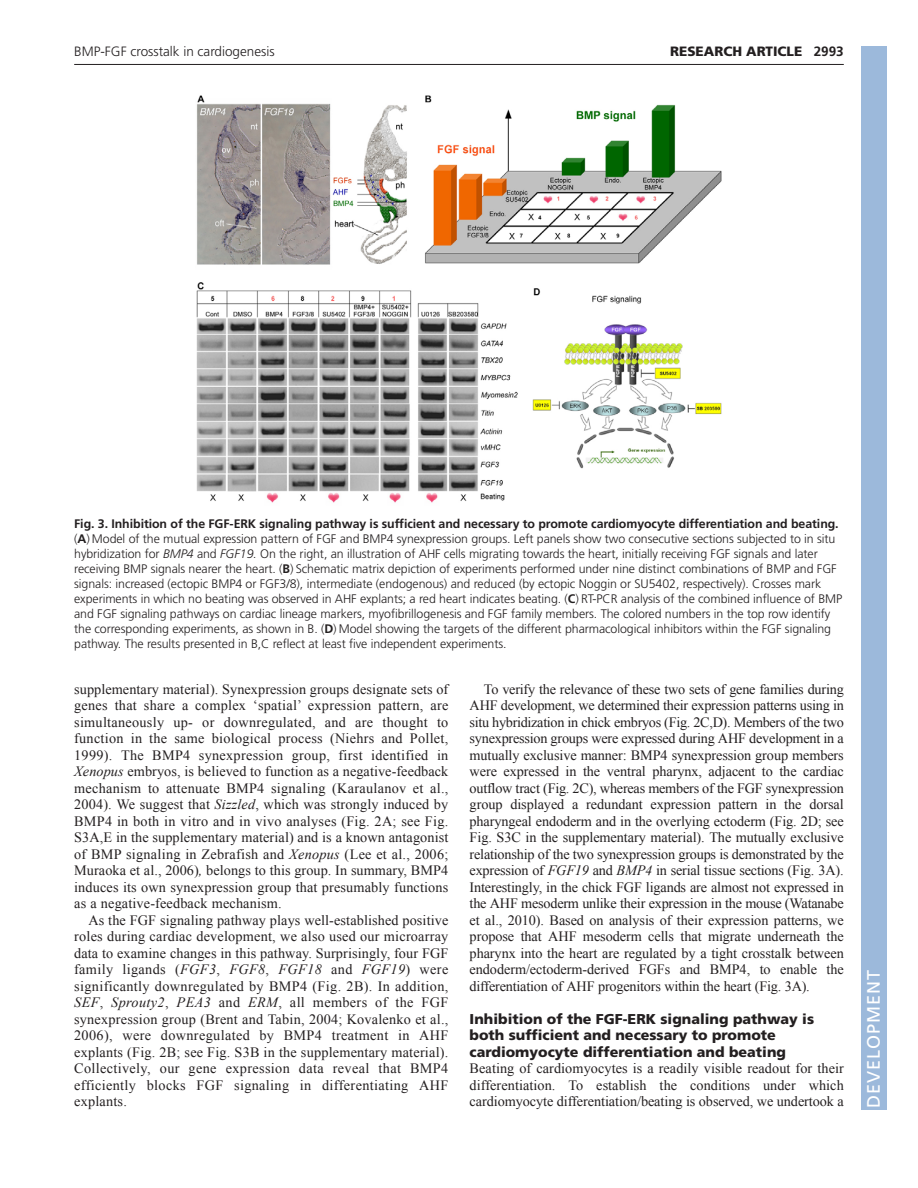
<style>
.page{position:relative;width:918px;height:1188px;background:#fff}
.page>*{position:absolute;margin:0;border:0;box-sizing:border-box;transform-origin:0 0}
.t1{font:18px "Frutiger LT Std";letter-spacing:.055em;color:#fff}
.t2{font:14.25px/16.5px "Times New Roman";color:#231f20;text-align:justify}
.t3{font:900 14.25px/16.5px "Frutiger LT Std";color:#231f20}
.t4{font:300 13.5px "Frutiger LT Std";color:#231f20}
.t5{font:900 13.5px "Frutiger LT Std";color:#231f20}
.t6{font:300 12.3px/15px "Frutiger LT Std";letter-spacing:-.005em;color:#231f20}
.s1{font-weight:700}
.s2{font-style:italic}
</style>
<div class="page">
<hr style="left:74px;top:64px;width:770px;height:1px;background:#231f20">
<img style="left:196px;top:95px;width:526px;height:408px">
<div style="left:861px;top:46px;width:25px;height:1064px;background:#9cb9db"></div>
<p class="t4" style="left:74px;top:46px;width:202px">BMP-FGF crosstalk in cardiogenesis</p>
<p class="t5" style="left:670px;top:46px;width:175px">RESEARCH ARTICLE <span class="s1">2993</span></p>
<p class="t6" style="left:74px;top:517px;width:770px"><span class="s1">Fig. 3. Inhibition of the FGF-ERK signaling pathway is sufficient and necessary to promote cardiomyocyte differentiation and beating. </span>(<span class="s1">A</span>) Model of the mutual expression pattern of FGF and BMP4 synexpression groups. Left panels show two consecutive sections subjected to in situ hybridization for <span class="s2">BMP4</span> and <span class="s2">FGF19.</span> On the right, an illustration of AHF cells migrating towards the heart, initially receiving FGF signals and later receiving BMP signals nearer the heart. (<span class="s1">B</span>) Schematic matrix depiction of experiments performed under nine distinct combinations of BMP and FGF signals: increased (ectopic BMP4 or FGF3/8), intermediate (endogenous) and reduced (by ectopic Noggin or SU5402, respectively). Crosses mark experiments in which no beating was observed in AHF explants; a red heart indicates beating. (<span class="s1">C</span>) RT-PCR analysis of the combined influence of BMP and FGF signaling pathways on cardiac lineage markers, myofibrillogenesis and FGF family members. The colored numbers in the top row identify the corresponding experiments, as shown in B. (<span class="s1">D</span>) Model showing the targets of the different pharmacological inhibitors within the FGF signaling pathway. The results presented in B,C reflect at least five independent experiments.</p>
<p class="t2" style="left:74px;top:681px;width:376px">supplementary material). Synexpression groups designate sets of genes that share a complex ‘spatial’ expression pattern, are simultaneously up- or downregulated, and are thought to function in the same biological process (Niehrs and Pollet, 1999). The BMP4 synexpression group, first identified in <span class="s2">Xenopus</span> embryos, is believed to function as a negative-feedback mechanism to attenuate BMP4 signaling (Karaulanov et al., 2004). We suggest that <span class="s2">Sizzled</span>, which was strongly induced by BMP4 in both in vitro and in vivo analyses (Fig. 2A; see Fig.<br>S3A,E in the supplementary material) and is a known antagonist of BMP signaling in Zebrafish and <span class="s2">Xenopus</span> (Lee et al., 2006; Muraoka et al., 2006)<span class="s2">,</span> belongs to this group. In summary, BMP4 induces its own synexpression group that presumably functions as a negative-feedback mechanism.</p>
<p class="t2" style="left:74px;top:912px;width:376px;text-indent:14px">As the FGF signaling pathway plays well-established positive roles during cardiac development, we also used our microarray data to examine changes in this pathway. Surprisingly, four FGF family ligands (<span class="s2">FGF3</span>, <span class="s2">FGF8</span>, <span class="s2">FGF18</span> and <span class="s2">FGF19</span>) were significantly downregulated by BMP4 (Fig. 2B). In addition, <span class="s2">SEF</span>, <span class="s2">Sprouty2</span>, <span class="s2">PEA3</span> and <span class="s2">ERM</span>, all members of the FGF synexpression group (Brent and Tabin, 2004; Kovalenko et al., 2006), were downregulated by BMP4 treatment in AHF explants (Fig. 2B; see Fig. S3B in the supplementary material).<br>Collectively, our gene expression data reveal that BMP4 efficiently blocks FGF signaling in differentiating AHF explants.</p>
<p class="t2" style="left:470px;top:681px;width:376px;text-indent:14px">To verify the relevance of these two sets of gene families during AHF development, we determined their expression patterns using in situ hybridization in chick embryos (Fig. 2C,D). Members of the two synexpression groups were expressed during AHF development in a mutually exclusive manner: BMP4 synexpression group members were expressed in the ventral pharynx, adjacent to the cardiac outflow tract (Fig. 2C), whereas members of the FGF synexpression group displayed a redundant expression pattern in the dorsal pharyngeal endoderm and in the overlying ectoderm (Fig. 2D; see Fig. S3C in the supplementary material). The mutually exclusive relationship of the two synexpression groups is demonstrated by the expression of <span class="s2">FGF19</span> and <span class="s2">BMP4</span> in serial tissue sections (Fig. 3A).<br>Interestingly, in the chick FGF ligands are almost not expressed in the AHF mesoderm unlike their expression in the mouse (Watanabe et al., 2010). Based on analysis of their expression patterns, we propose that AHF mesoderm cells that migrate underneath the pharynx into the heart are regulated by a tight crosstalk between endoderm/ectoderm-derived FGFs and BMP4, to enable the differentiation of AHF progenitors within the heart (Fig. 3A).</p>
<p class="t3" style="left:470px;top:1012px;width:346px">Inhibition of the FGF-ERK signaling pathway is both sufficient and necessary to promote cardiomyocyte differentiation and beating</p>
<p class="t2" style="left:470px;top:1060px;width:376px">Beating of cardiomyocytes is a readily visible readout for their differentiation. To establish the conditions under which cardiomyocyte differentiation/beating is observed, we undertook a</p>
<p class="t1" style="left:863px;top:1108px;width:140px;rotate:-90deg">DEVELOPMENT</p>
</div>
